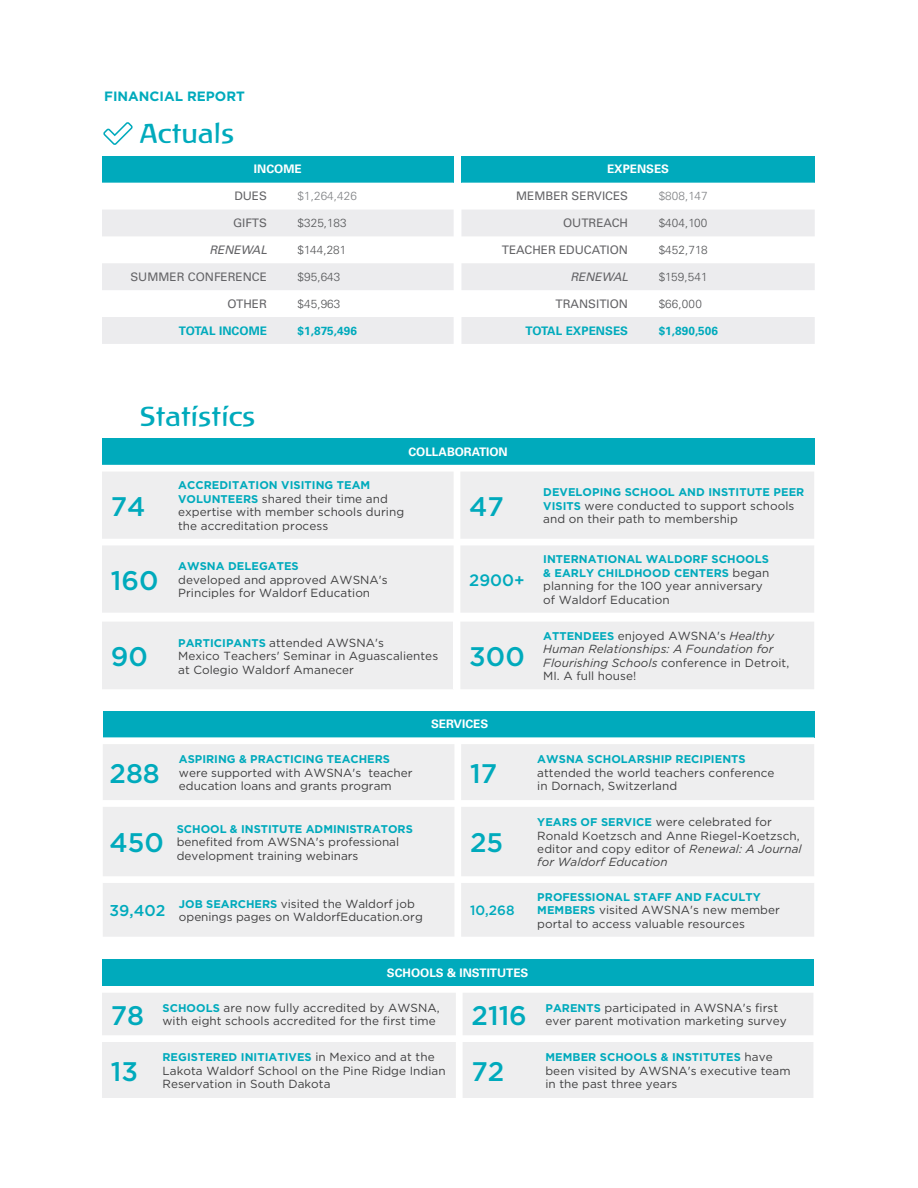
<style>
.page{position:relative;width:918px;height:1188px;background:#fff}
.page>*{position:absolute;margin:0;border:0;box-sizing:border-box;transform-origin:0 0}
.Big_Title{font:500 26.85px "Gotham";color:#00aabc}
.t1{font:26.85px "Atlantis Std";color:#00aabc}
.Big_Title-2{font:500 16.5px "Gotham";color:#00aabc}
.Big_Title-3{font:500 15.75px "Gotham";color:#00aabc}
.Body_Text{font:700 13.5px "Gotham";color:#00aabc}
.Big_Title-4{font:500 13.5px "Gotham";color:#00aabc}
.t2{font:11.7px/13.5px "Gotham";letter-spacing:.005em;color:#3e3e3f}
.t3{font:italic 11.7px/13.5px "Gotham";letter-spacing:.005em;color:#3e3e3f}
._6_pt{font:11.7px "Univers LT Std";color:#636366}
.t4{font:300 11.7px "Univers LT Std";letter-spacing:.005em;color:#57585a}
._6_pt-2{font:700 11.7px "Univers LT Std";color:#fff}
.t5{font:700 11.7px "Univers LT Std";letter-spacing:.005em;color:#00aabc}
.t6{font:300 11.7px "Univers LT Std";letter-spacing:.005em;color:#808285}
._6_pt-3{font:italic 11.7px "Univers LT Std";color:#636366}
.t7{font:700 11.25px/13.5px "Gotham";letter-spacing:.005em;color:#00aabc}
.s1{font-weight:700;font-size:11.25px;color:#00aabc}
.s2{font-weight:400;font-size:11.7px;color:#3e3e3f}
.s3{font-weight:700;font-style:normal;font-size:11.25px;color:#00aabc}
.s4{font-style:normal}
.s5{font-style:italic}
</style>
<div class="page">
<div style="left:102px;top:438px;width:712px;height:27px;background:#00aabc"></div>
<div style="left:102px;top:472px;width:712px;height:141px;background:#eeeeef"></div>
<div style="left:102px;top:622px;width:712px;height:67px;background:#eeeeef"></div>
<div style="left:454px;top:622px;width:6px;height:67px;background:#fff"></div>
<div style="left:102px;top:960px;width:711px;height:26px;background:#00aabc"></div>
<svg style="left:102px;top:993px;width:711px;height:105px;background:#efeff0"></svg>
<div style="left:103px;top:711px;width:711px;height:26px;background:#00aabc"></div>
<svg style="left:103px;top:737px;width:711px;height:1px"></svg>
<svg style="left:103px;top:744px;width:711px;height:193px;background:#efeff0"></svg>
<svg style="left:103px;top:122px;width:30px;height:23px"></svg>
<div style="left:102px;top:156px;width:352px;height:27px;background:#00aabc"></div>
<svg style="left:102px;top:210px;width:352px;height:134px;fill:#ececee"></svg>
<div style="left:461px;top:156px;width:354px;height:27px;background:#00aabc"></div>
<svg style="left:461px;top:210px;width:354px;height:134px;fill:#ececee"></svg>
<p class="Body_Text" style="left:104px;top:88px;width:142px">FINANCIAL REPORT</p>
<p class="t1" style="left:140px;top:118px;width:96px">Actuals</p>
<p class="_6_pt-2" style="left:254px;top:163px;width:49px">INCOME</p>
<p class="_6_pt" style="left:234px;top:189px;width:34px">DUES</p>
<p class="t6" style="left:298px;top:189px;width:61px">$1,264,426</p>
<p class="_6_pt" style="left:233px;top:216px;width:35px">GIFTS</p>
<p class="t4" style="left:298px;top:216px;width:51px">$325,183</p>
<p class="_6_pt-3" style="left:209px;top:243px;width:59px">RENEWAL</p>
<p class="t4" style="left:298px;top:243px;width:50px">$144,281</p>
<p class="_6_pt" style="left:130px;top:270px;width:138px">SUMMER CONFERENCE</p>
<p class="t4" style="left:298px;top:270px;width:44px">$95,643</p>
<p class="_6_pt" style="left:228px;top:297px;width:41px">OTHER</p>
<p class="t4" style="left:298px;top:297px;width:44px">$45,963</p>
<p class="t5" style="left:179px;top:324px;width:90px">TOTAL INCOME</p>
<p class="t5" style="left:298px;top:324px;width:61px">$1,875,496</p>
<p class="t1" style="left:140px;top:401px;width:117px">Statistics</p>
<p class="_6_pt-2" style="left:607px;top:163px;width:64px">EXPENSES</p>
<p class="_6_pt" style="left:516px;top:189px;width:114px">MEMBER SERVICES</p>
<p class="t6" style="left:659px;top:189px;width:50px">$808,147</p>
<p class="_6_pt" style="left:563px;top:216px;width:67px">OUTREACH</p>
<p class="t4" style="left:659px;top:216px;width:50px">$404,100</p>
<p class="_6_pt" style="left:502px;top:243px;width:128px">TEACHER EDUCATION</p>
<p class="t4" style="left:659px;top:243px;width:51px">$452,718</p>
<p class="_6_pt-3" style="left:570px;top:270px;width:59px">RENEWAL</p>
<p class="t4" style="left:659px;top:270px;width:50px">$159,541</p>
<p class="_6_pt" style="left:556px;top:297px;width:74px">TRANSITION</p>
<p class="t4" style="left:659px;top:297px;width:45px">$66,000</p>
<p class="t5" style="left:526px;top:324px;width:104px">TOTAL EXPENSES</p>
<p class="t5" style="left:659px;top:324px;width:61px">$1,890,506</p>
<p class="_6_pt-2" style="left:408px;top:445px;width:101px">COLLABORATION</p>
<p class="Big_Title" style="left:111px;top:491px;width:36px">74</p>
<p class="Big_Title" style="left:111px;top:565px;width:49px">160</p>
<p class="t7" style="left:178px;top:478px;width:194px">ACCREDITATION VISITING TEAM</p>
<p class="t2" style="left:178px;top:492px;width:228px"><span class="s1">VOLUNTEERS</span> shared their time and expertise with member schools during the accreditation process</p>
<p class="Big_Title" style="left:469px;top:491px;width:36px">47</p>
<p class="t7" style="left:178px;top:559px;width:122px">AWSNA DELEGATES</p>
<p class="t2" style="left:178px;top:573px;width:211px">developed and approved AWSNA's<br>Principles for Waldorf Education</p>
<p class="Big_Title-2" style="left:469px;top:570px;width:57px">2900+</p>
<p class="Big_Title" style="left:111px;top:641px;width:39px">90</p>
<p class="t2" style="left:178px;top:636px;width:262px"><span class="s1">PARTICIPANTS</span> attended AWSNA's<br>Mexico Teachers' Seminar in Aguascalientes at Colegio Waldorf Amanecer</p>
<p class="Big_Title" style="left:469px;top:641px;width:57px">300</p>
<p class="t7" style="left:543px;top:485px;width:263px">DEVELOPING SCHOOL AND INSTITUTE PEER</p>
<p class="t2" style="left:543px;top:499px;width:253px"><span class="s1">VISITS</span> were conducted to support schools and on their path to membership</p>
<p class="t7" style="left:543px;top:552px;width:228px">INTERNATIONAL WALDORF SCHOOLS &amp; EARLY CHILDHOOD CENTERS <span class="s2">began</span></p>
<p class="t2" style="left:543px;top:579px;width:221px">planning for the 100 year anniversary of Waldorf Education</p>
<p class="t3" style="left:543px;top:629px;width:248px"><span class="s3">ATTENDEES</span> <span class="s4">enjoyed AWSNA's</span> Healthy Human Relationships: A Foundation for Flourishing Schools <span class="s4">conference in Detroit, MI. A full house!</span></p>
<p class="Big_Title" style="left:110px;top:758px;width:52px">288</p>
<p class="Big_Title" style="left:110px;top:828px;width:56px">450</p>
<p class="_6_pt-2" style="left:431px;top:717px;width:59px">SERVICES</p>
<p class="t7" style="left:179px;top:752px;width:213px">ASPIRING &amp; PRACTICING TEACHERS</p>
<p class="t2" style="left:179px;top:766px;width:235px">were supported with AWSNA's teacher education loans and grants program</p>
<p class="Big_Title" style="left:470px;top:758px;width:29px">17</p>
<p class="t7" style="left:177px;top:822px;width:238px">SCHOOL &amp; INSTITUTE ADMINISTRATORS</p>
<p class="t2" style="left:177px;top:835px;width:224px">benefited from AWSNA's professional development training webinars</p>
<p class="Big_Title" style="left:470px;top:828px;width:35px">25</p>
<p class="Big_Title-3" style="left:110px;top:902px;width:57px">39,402</p>
<p class="t2" style="left:179px;top:897px;width:245px"><span class="s1">JOB SEARCHERS</span> visited the Waldorf job openings pages on WaldorfEducation.org</p>
<p class="Big_Title-4" style="left:470px;top:903px;width:46px">10,268</p>
<p class="t7" style="left:537px;top:752px;width:210px">AWSNA SCHOLARSHIP RECIPIENTS</p>
<p class="t2" style="left:537px;top:766px;width:239px">attended the world teachers conference in Dornach, Switzerland</p>
<p class="t2" style="left:537px;top:815px;width:266px"><span class="s1">YEARS OF SERVICE</span> were celebrated for Ronald Koetzsch and Anne Riegel-Koetzsch, editor and copy editor of <span class="s5">Renewal: A Journal for Waldorf Education</span></p>
<p class="t7" style="left:537px;top:890px;width:225px">PROFESSIONAL STAFF AND FACULTY</p>
<p class="t2" style="left:537px;top:903px;width:244px"><span class="s1">MEMBERS</span> visited AWSNA's new member portal to access valuable resources</p>
<p class="_6_pt-2" style="left:387px;top:966px;width:143px">SCHOOLS &amp; INSTITUTES</p>
<p class="Big_Title" style="left:111px;top:1000px;width:35px">78</p>
<p class="t2" style="left:162px;top:1001px;width:279px"><span class="s1">SCHOOLS</span> are now fully accredited by AWSNA, with eight schools accredited for the first time</p>
<p class="Big_Title" style="left:472px;top:1000px;width:57px">2116</p>
<p class="t2" style="left:545px;top:1001px;width:243px"><span class="s1">PARENTS</span> participated in AWSNA's first ever parent motivation marketing survey</p>
<p class="Big_Title" style="left:111px;top:1056px;width:29px">13</p>
<p class="t7" style="left:162px;top:1050px;width:274px">REGISTERED INITIATIVES <span class="s2">in Mexico and at the</span></p>
<p class="t2" style="left:162px;top:1064px;width:285px">Lakota Waldorf School on the Pine Ridge Indian<br>Reservation in South Dakota</p>
<p class="Big_Title" style="left:472px;top:1056px;width:34px">72</p>
<p class="t7" style="left:545px;top:1050px;width:229px">MEMBER SCHOOLS &amp; INSTITUTES <span class="s2">have</span></p>
<p class="t2" style="left:545px;top:1064px;width:247px">been visited by AWSNA's executive team in the past three years</p>
</div>
